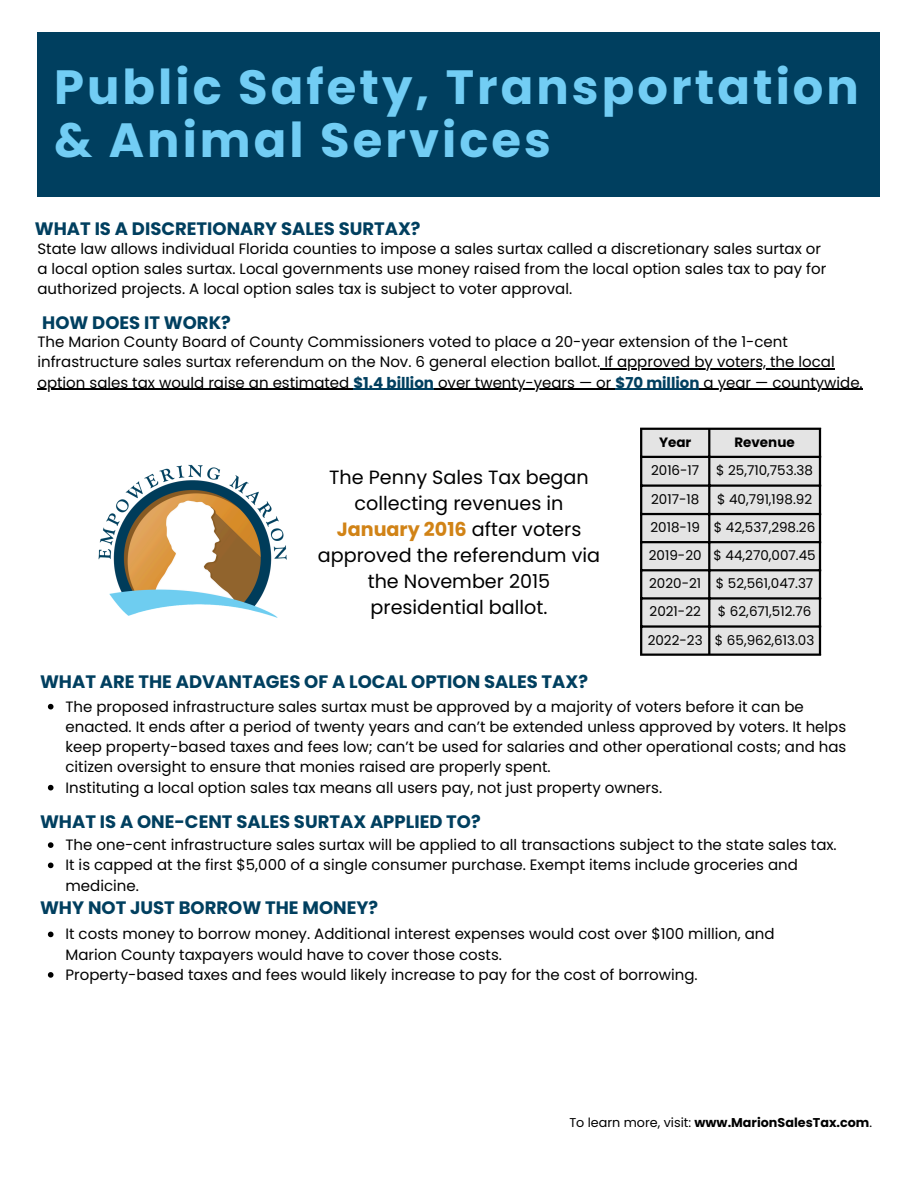
<style>
.page{position:relative;width:918px;height:1188px;background:#fff}
.page>*{position:absolute;margin:0;border:0;box-sizing:border-box;transform-origin:0 0}
.t1{font:700 48px/52.8px "Poppins";letter-spacing:.065em;color:#72cdf4}
.t2{font:19.2px/25.8px "Poppins";color:#000;text-align:center}
.t3{font:700 18px "Poppins";color:#003f5f}
.t4{font:15px/20.2px "Poppins";color:#000}
.t5{font:13.5px/28.2px "Poppins";color:#000}
.t6{font:700 13.5px "Poppins";color:#000}
.t7{font:700 12.75px "Poppins";color:#000}
.s1{font-weight:700;color:#003f5f}
.s2{font-weight:700;color:#d18316}
.s3{font-weight:400}
</style>
<div class="page">
<div style="left:37px;top:32px;width:843px;height:164px;background:#003f5f"></div>
<hr style="left:600px;top:368px;width:235px;height:2px;background:#000">
<hr style="left:37px;top:389px;width:316px;height:1px;background:#000">
<hr style="left:353px;top:389px;width:81px;height:1px;background:#003f5f">
<hr style="left:434px;top:389px;width:181px;height:1px;background:#000">
<hr style="left:615px;top:389px;width:85px;height:1px;background:#003f5f">
<hr style="left:700px;top:389px;width:163px;height:1px;background:#000">
<svg style="left:48px;top:842px;width:6px;height:6px"></svg>
<svg style="left:48px;top:863px;width:6px;height:5px"></svg>
<svg style="left:48px;top:704px;width:6px;height:5px"></svg>
<svg style="left:48px;top:785px;width:6px;height:5px"></svg>
<svg style="left:48px;top:932px;width:6px;height:5px"></svg>
<svg style="left:48px;top:972px;width:6px;height:6px"></svg>
<img style="left:98px;top:464px;width:189px;height:154px">
<div style="left:642px;top:430px;width:177px;height:224px;background:#e4e4e4"></div>
<hr style="left:640px;top:430px;width:2px;height:224px;background:#000">
<hr style="left:708px;top:430px;width:2px;height:224px;background:#000">
<hr style="left:819px;top:430px;width:2px;height:224px;background:#000">
<hr style="left:640px;top:428px;width:181px;height:2px;background:#000">
<hr style="left:640px;top:456px;width:181px;height:2px;background:#000">
<hr style="left:640px;top:484px;width:181px;height:3px;background:#000">
<hr style="left:640px;top:513px;width:181px;height:2px;background:#000">
<hr style="left:640px;top:541px;width:181px;height:2px;background:#000">
<hr style="left:640px;top:569px;width:181px;height:2px;background:#000">
<hr style="left:640px;top:597px;width:181px;height:3px;background:#000">
<hr style="left:640px;top:625px;width:181px;height:3px;background:#000">
<hr style="left:640px;top:654px;width:181px;height:2px;background:#000">
<h1 class="t1" style="left:54px;top:61px;width:806px">Public Safety, Transportation &amp; Animal Services</h1>
<h2 class="t3" style="left:35px;top:217px;width:387px">WHAT IS A DISCRETIONARY SALES SURTAX?</h2>
<h2 class="t4" style="left:37px;top:238px;width:790px">State law allows individual Florida counties to impose a sales surtax called a discretionary sales surtax or a local option sales surtax. Local governments use money raised from the local option sales tax to pay for</h2>
<h4 class="t4" style="left:37px;top:279px;width:536px">authorized projects. A local option sales tax is subject to voter approval.</h4>
<p class="t3" style="left:42px;top:310px;width:190px">HOW DOES IT WORK?</p>
<h4 class="t4" style="left:37px;top:332px;width:799px">The Marion County Board of County Commissioners voted to place a 20-year extension of the 1-cent infrastructure sales surtax referendum on the Nov. 6 general election ballot. If approved by voters, the local</h4>
<h3 class="t4" style="left:37px;top:372px;width:827px">option sales tax would raise an estimated <span class="s1">$1.4 billion</span> over twenty-years — or <span class="s1">$70 million</span> a year — countywide.</h3>
<p class="t2" style="left:318px;top:465px;width:284px">The Penny Sales Tax began collecting revenues in<br><span class="s2">January 2016</span> after voters approved the referendum via the November 2015 presidential ballot.</p>
<p class="t3" style="left:40px;top:669px;width:550px">WHAT ARE THE ADVANTAGES OF A LOCAL OPTION SALES TAX?</p>
<p class="t6" style="left:659px;top:433px;width:34px">Year</p>
<h2 class="t6" style="left:734px;top:433px;width:62px">Revenue</h2>
<p class="t5" style="left:651px;top:456px;width:50px">2016-17</p>
<p class="t5" style="left:716px;top:456px;width:98px">$ 25,710,753.38</p>
<h2 class="t5" style="left:651px;top:485px;width:50px">2017-18</h2>
<p class="t5" style="left:717px;top:485px;width:96px">$ 40,791,198.92</p>
<p class="t5" style="left:651px;top:513px;width:51px">2018-19</p>
<h2 class="t5" style="left:714px;top:513px;width:103px">$ 42,537,298.26</h2>
<p class="t5" style="left:649px;top:541px;width:54px">2019-20</p>
<p class="t5" style="left:714px;top:541px;width:104px">$ 44,270,007.45</p>
<p class="t5" style="left:649px;top:569px;width:166px">2020-21 $ 52,561,047.37<br>2021-22</p>
<p class="t5" style="left:648px;top:598px;width:168px;text-align:right">$ 62,671,512.76<br>2022-23 $ 65,962,613.03</p>
<p class="t4" style="left:66px;top:696px;width:782px">The proposed infrastructure sales surtax must be approved by a majority of voters before it can be enacted. It ends after a period of twenty years and can’t be extended unless approved by voters. It helps keep property-based taxes and fees low; can’t be used for salaries and other operational costs; and has citizen oversight to ensure that monies raised are properly spent.</p>
<p class="t4" style="left:66px;top:777px;width:598px">Instituting a local option sales tax means all users pay, not just property owners.</p>
<p class="t3" style="left:40px;top:809px;width:442px">WHAT IS A ONE-CENT SALES SURTAX APPLIED TO?</p>
<p class="t4" style="left:66px;top:835px;width:773px">The one-cent infrastructure sales surtax will be applied to all transactions subject to the state sales tax.</p>
<p class="t4" style="left:66px;top:855px;width:734px">It is capped at the first $5,000 of a single consumer purchase. Exempt items include groceries and medicine.</p>
<p class="t3" style="left:40px;top:895px;width:340px">WHY NOT JUST BORROW THE MONEY?</p>
<p class="t4" style="left:66px;top:924px;width:711px">It costs money to borrow money. Additional interest expenses would cost over $100 million, and<br>Marion County taxpayers would have to cover those costs.</p>
<p class="t4" style="left:66px;top:965px;width:634px">Property-based taxes and fees would likely increase to pay for the cost of borrowing.</p>
<p class="t7" style="left:569px;top:1114px;width:304px"><span class="s3">To learn more, visit:</span> www.MarionSalesTax.com<span class="s3">.</span></p>
</div>
